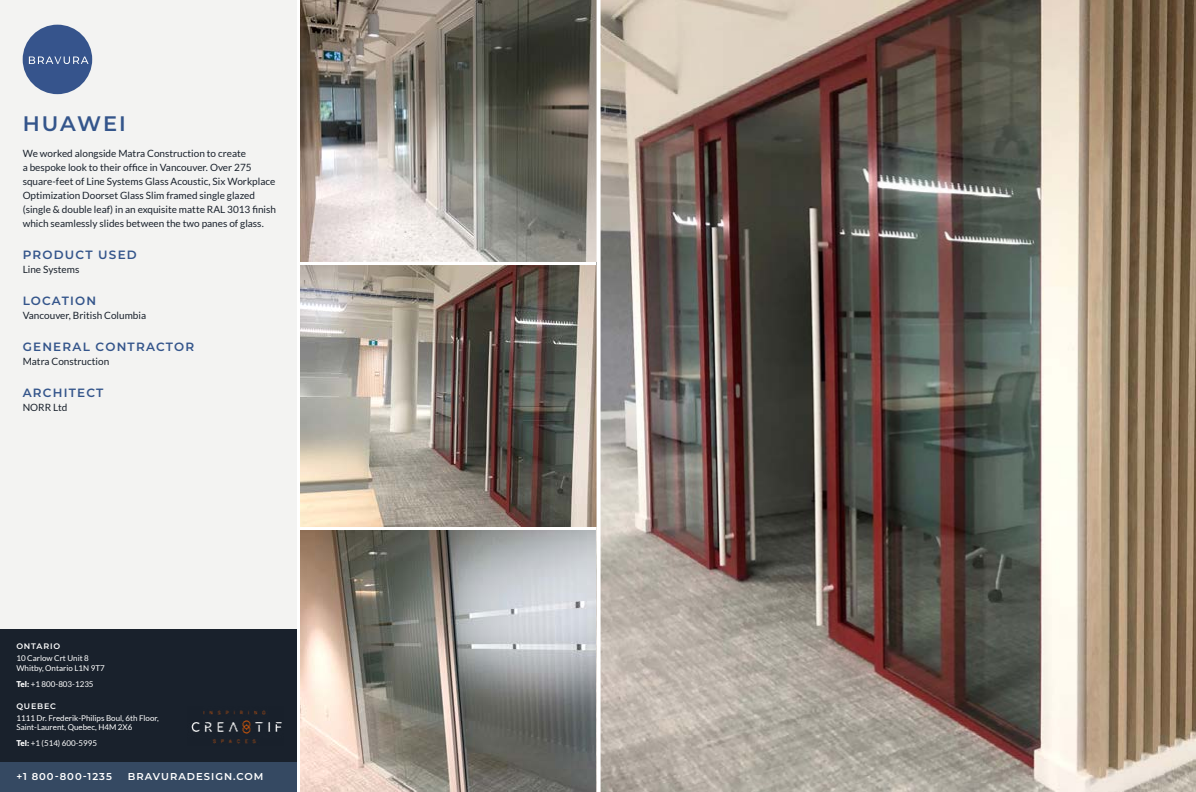
<style>
.page{position:relative;width:1196px;height:792px;background:#fff}
.page>*{position:absolute;margin:0;border:0;box-sizing:border-box;transform-origin:0 0}
.t1{font:600 21px "Montserrat";letter-spacing:.085em;color:#34558b}
.t2{font:600 12px "Montserrat";letter-spacing:.1em;color:#34558b}
.t3{font:10px/14px "Lato";color:#19212c}
.t4{font:600 10px "Montserrat";letter-spacing:.1em;color:#fff}
.t5{font:8px/9.6px "Lato";color:#fff}
.t6{font:600 8px "Montserrat";letter-spacing:.1em;color:#fff}
.s1{font-weight:900}
</style>
<div class="page">
<img style="left:300px;top:530px;width:296px;height:262px">
<div style="left:0;top:0;width:296px;height:792px;background:#f3f3f2"></div>
<div style="left:0;top:630px;width:296px;height:162px;background:#19212c"></div>
<div style="left:0;top:762px;width:296px;height:30px;background:#354962"></div>
<div style="left:23px;top:25px;width:69px;height:69px;background:#36548c;border-radius:50%"></div>
<svg style="left:29px;top:57px;width:60px;height:7px"></svg>
<img style="left:600px;top:0;width:596px;height:792px">
<img style="left:191px;top:710px;width:91px;height:34px">
<img style="left:300px;top:0;width:296px;height:262px">
<img style="left:300px;top:265px;width:296px;height:262px">
<svg style="left:596px;top:0;width:1px;height:792px"></svg>
<h1 class="t1" style="left:23px;top:109px;width:105px">HUAWEI</h1>
<p class="t3" style="left:23px;top:146px;width:255px">We worked alongside Matra Construction to create<br>a bespoke look to their office in Vancouver. Over 275 square-feet of Line Systems Glass Acoustic, Six Workplace Optimization Doorset Glass Slim framed single glazed (single &amp; double leaf) in an exquisite matte RAL 3013 finish which seamlessly slides between the two panes of glass.</p>
<p class="t2" style="left:23px;top:246px;width:116px">PRODUCT USED</p>
<p class="t3" style="left:23px;top:262px;width:58px">Line Systems</p>
<p class="t2" style="left:23px;top:292px;width:75px">LOCATION</p>
<p class="t3" style="left:23px;top:308px;width:125px">Vancouver, British Columbia</p>
<p class="t2" style="left:23px;top:338px;width:173px">GENERAL CONTRACTOR</p>
<p class="t3" style="left:23px;top:354px;width:88px">Matra Construction</p>
<p class="t2" style="left:23px;top:384px;width:82px">ARCHITECT</p>
<p class="t3" style="left:23px;top:400px;width:46px">NORR Ltd</p>
<p class="t6" style="left:16px;top:641px;width:45px">ONTARIO</p>
<p class="t5" style="left:16px;top:654px;width:90px">10 Carlow Crt Unit 8<br>Whitby, Ontario L1N 9T7</p>
<p class="t5" style="left:16px;top:679px;width:79px"><span class="s1">Tel:</span> +1 800-803-1235</p>
<p class="t6" style="left:16px;top:700px;width:41px">QUEBEC</p>
<p class="t5" style="left:16px;top:713px;width:144px">1111 Dr. Frederik-Philips Boul, 6th Floor,<br>Saint-Laurent, Quebec, H4M 2X6</p>
<p class="t5" style="left:16px;top:738px;width:82px"><span class="s1">Tel:</span> +1 (514) 600-5995</p>
<p class="t4" style="left:16px;top:769px;width:97px">+1 800-800-1235</p>
<p class="t4" style="left:128px;top:769px;width:137px">BRAVURADESIGN.COM</p>
</div>
